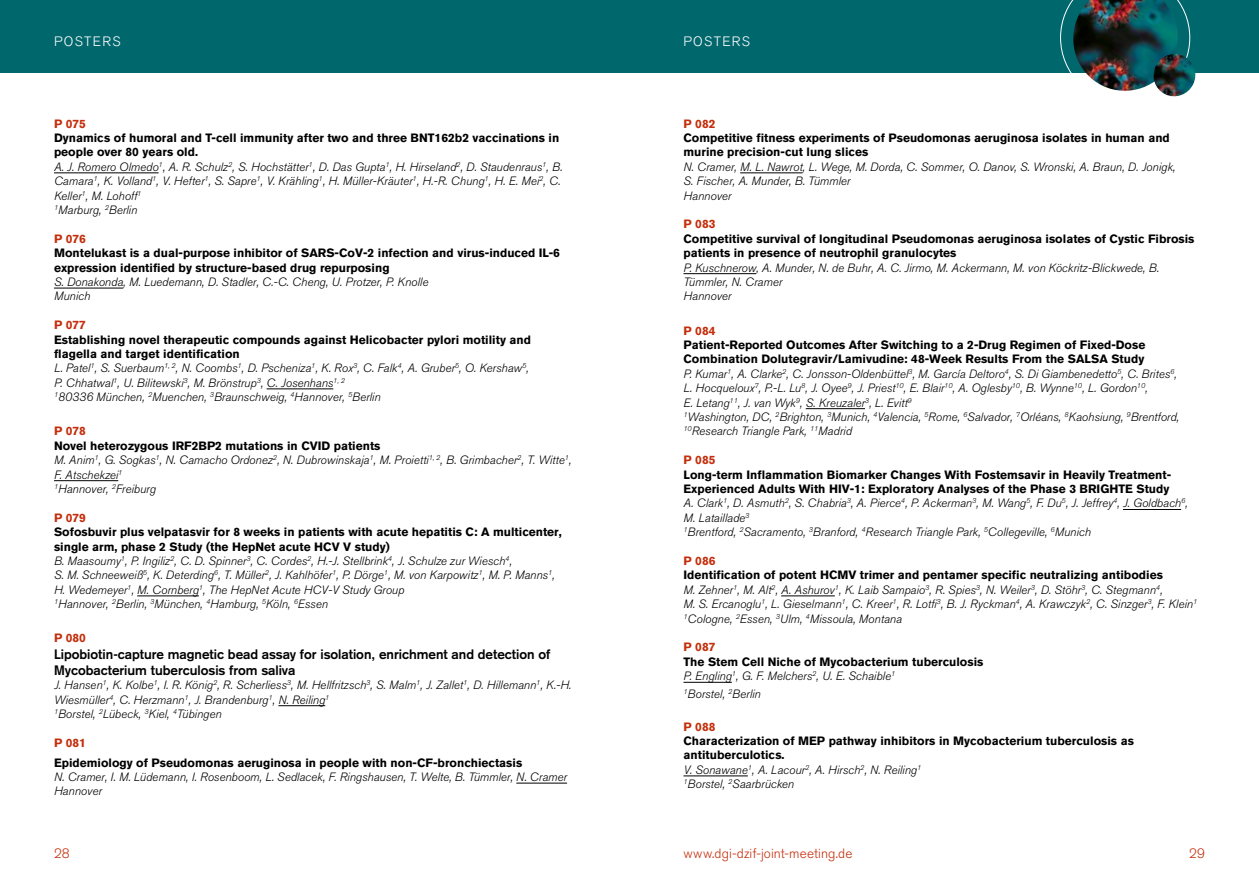
<style>
.page{position:relative;width:1259px;height:893px;background:#fff}
.page>*{position:absolute;margin:0;border:0;box-sizing:border-box;transform-origin:0 0}
.t1{font:700 13.5px/16.2px "Akzidenz Grotesk";color:#000}
.t2{font:300 13.5px "Akzidenz Grotesk BQ";letter-spacing:.005em;color:#c42e0c}
.t3{font:300 13.5px "Akzidenz Grotesk BQ";letter-spacing:.1em;color:#fff}
.t4{font:italic 300 12px/14.4px "Akzidenz Grotesk BQ";color:#000}
.t5{font:700 12px/14.4px "Akzidenz Grotesk BQ";color:#000}
.t6{font:700 12px "Akzidenz Grotesk BQ";color:#c42e0c}
.s1{font-weight:700;font-style:normal}
.s2{font-weight:300;font-style:italic}
</style>
<div class="page">
<div style="left:0;top:0;width:1259px;height:72px;background:#00676d"></div>
<svg style="left:1060px;top:10px;width:130px;height:63px"></svg>
<hr style="left:54px;top:172px;width:105px;height:1px;background:#000">
<hr style="left:54px;top:288px;width:69px;height:1px;background:#000">
<hr style="left:267px;top:388px;width:66px;height:1px;background:#000">
<hr style="left:54px;top:480px;width:64px;height:1px;background:#000">
<hr style="left:137px;top:595px;width:62px;height:1px;background:#000">
<hr style="left:278px;top:705px;width:47px;height:1px;background:#000">
<hr style="left:516px;top:783px;width:51px;height:1px;background:#000">
<hr style="left:740px;top:172px;width:62px;height:1px;background:#000">
<hr style="left:683px;top:273px;width:73px;height:1px;background:#000">
<hr style="left:805px;top:408px;width:60px;height:1px;background:#000">
<hr style="left:1123px;top:509px;width:58px;height:1px;background:#000">
<hr style="left:781px;top:595px;width:54px;height:1px;background:#000">
<hr style="left:683px;top:682px;width:49px;height:1px;background:#000">
<hr style="left:683px;top:775px;width:65px;height:1px;background:#000">
<img style="left:1066px;top:0;width:119px;height:91px">
<img style="left:1150px;top:54px;width:48px;height:43px">
<p class="t3" style="left:54px;top:33px;width:68px">POSTERS</p>
<p class="t3" style="left:683px;top:33px;width:68px">POSTERS</p>
<p class="t6" style="left:54px;top:116px;width:33px">P 075</p>
<p class="t4" style="left:54px;top:131px;width:510px"><span class="s1">Dynamics of humoral and T-cell immunity after two and three BNT162b2 vaccinations in people over 80 years old.<br></span>A. J. Romero Olmedo<sup>1</sup>, A. R. Schulz<sup>2</sup>, S. Hochstätter<sup>1</sup>, D. Das Gupta<sup>1</sup>, H. Hirseland<sup>2</sup>, D. Staudenraus<sup>1</sup>, B.<br>Camara<sup>1</sup>, K. Volland<sup>1</sup>, V. Hefter<sup>1</sup>, S. Sapre<sup>1</sup>, V. Krähling<sup>1</sup>, H. Müller-Kräuter<sup>1</sup>, H.-R. Chung<sup>1</sup>, H. E. Mei<sup>2</sup>, C.<br>Keller<sup>1</sup>, M. Lohoff<sup>1<br>1</sup>Marburg, <sup>2</sup>Berlin</p>
<p class="t6" style="left:54px;top:232px;width:33px">P 076</p>
<p class="t5" style="left:54px;top:246px;width:507px">Montelukast is a dual-purpose inhibitor of SARS-CoV-2 infection and virus-induced IL-6 expression identified by structure-based drug repurposing</p>
<p class="t4" style="left:54px;top:275px;width:376px">S. Donakonda, M. Luedemann, D. Stadler, C.-C. Cheng, U. Protzer, P. Knolle<br>Munich</p>
<p class="t6" style="left:54px;top:318px;width:33px">P 077</p>
<p class="t4" style="left:54px;top:332px;width:478px"><span class="s1">Establishing novel therapeutic compounds against Helicobacter pylori motility and flagella and target identification<br></span>L. Patel<sup>1</sup>, S. Suerbaum<sup>1,</sup> <sup>2</sup>, N. Coombs<sup>1</sup>, D. Pscheniza<sup>1</sup>, K. Rox<sup>3</sup>, C. Falk<sup>4</sup>, A. Gruber<sup>5</sup>, O. Kershaw<sup>5</sup>, P. Chhatwal<sup>1</sup>, U. Bilitewski<sup>3</sup>, M. Brönstrup<sup>3</sup>, C. Josenhans<sup>1,</sup> <sup>2<br>1</sup>80336 München, <sup>2</sup>Muenchen, <sup>3</sup>Braunschweig, <sup>4</sup>Hannover, <sup>5</sup>Berlin</p>
<p class="t6" style="left:54px;top:424px;width:33px">P 078</p>
<p class="t4" style="left:54px;top:439px;width:519px"><span class="s1">Novel heterozygous IRF2BP2 mutations in CVID patients<br></span>M. Anim<sup>1</sup>, G. Sogkas<sup>1</sup>, N. Camacho Ordonez<sup>2</sup>, N. Dubrowinskaja<sup>1</sup>, M. Proietti<sup>1,</sup> <sup>2</sup>, B. Grimbacher<sup>2</sup>, T. Witte<sup>1</sup>, F. Atschekzei<sup>1<br>1</sup>Hannover, <sup>2</sup>Freiburg</p>
<p class="t6" style="left:54px;top:511px;width:33px">P 079</p>
<p class="t4" style="left:54px;top:525px;width:509px"><span class="s1">Sofosbuvir plus velpatasvir for 8 weeks in patients with acute hepatitis C: A multicenter, single arm, phase 2 Study (the HepNet acute HCV V study)<br></span>B. Maasoumy<sup>1</sup>, P. Ingiliz<sup>2</sup>, C. D. Spinner<sup>3</sup>, C. Cordes<sup>2</sup>, H.-J. Stellbrink<sup>4</sup>, J. Schulze zur Wiesch<sup>4</sup>,<br>S. M. Schneeweiß<sup>5</sup>, K. Deterding<sup>6</sup>, T. Müller<sup>2</sup>, J. Kahlhöfer<sup>1</sup>, P. Dörge<sup>1</sup>, M. von Karpowitz<sup>1</sup>, M. P. Manns<sup>1</sup>, H. Wedemeyer<sup>1</sup>, M. Cornberg<sup>1</sup>, The HepNet Acute HCV-V Study Group<br><sup>1</sup>Hannover, <sup>2</sup>Berlin, <sup>3</sup>München, <sup>4</sup>Hamburg, <sup>5</sup>Köln, <sup>6</sup>Essen</p>
<p class="t6" style="left:54px;top:631px;width:33px">P 080</p>
<p class="t1" style="left:54px;top:646px;width:498px">Lipobiotin-capture magnetic bead assay for isolation, enrichment and detection of<br>Mycobacterium tuberculosis from saliva</p>
<p class="t4" style="left:54px;top:678px;width:519px">J. Hansen<sup>1</sup>, K. Kolbe<sup>1</sup>, I. R. König<sup>2</sup>, R. Scherliess<sup>3</sup>, M. Hellfritzsch<sup>3</sup>, S. Malm<sup>1</sup>, J. Zallet<sup>1</sup>, D. Hillemann<sup>1</sup>, K.-H.<br>Wiesmüller<sup>4</sup>, C. Herzmann<sup>1</sup>, J. Brandenburg<sup>1</sup>, N. Reiling<sup>1<br>1</sup>Borstel, <sup>2</sup>Lübeck, <sup>3</sup>Kiel, <sup>4</sup>Tübingen</p>
<p class="t6" style="left:54px;top:736px;width:33px">P 081</p>
<p class="t5" style="left:54px;top:755px;width:470px">Epidemiology of Pseudomonas aeruginosa in people with non-CF-bronchiectasis</p>
<p class="t4" style="left:54px;top:770px;width:514px">N. Cramer, I. M. Lüdemann, I. Rosenboom, L. Sedlacek, F. Ringshausen, T. Welte, B. Tümmler, N. Cramer<br>Hannover</p>
<p class="t6" style="left:683px;top:116px;width:33px">P 082</p>
<p class="t5" style="left:683px;top:131px;width:488px">Competitive fitness experiments of Pseudomonas aeruginosa isolates in human and murine precision-cut lung slices</p>
<p class="t4" style="left:683px;top:160px;width:493px">N. Cramer, M. L. Nawrot, L. Wege, M. Dorda, C. Sommer, O. Danov, S. Wronski, A. Braun, D. Jonigk,<br>S. Fischer, A. Munder, B. Tümmler<br>Hannover</p>
<p class="t6" style="left:683px;top:217px;width:33px">P 083</p>
<p class="t5" style="left:683px;top:231px;width:512px">Competitive survival of longitudinal Pseudomonas aeruginosa isolates of Cystic Fibrosis patients in presence of neutrophil granulocytes</p>
<p class="t4" style="left:683px;top:260px;width:477px">P. Kuschnerow, A. Munder, N. de Buhr, A. C. Jirmo, M. Ackermann, M. von Köckritz-Blickwede, B.<br>Tümmler, N. Cramer<br>Hannover</p>
<p class="t6" style="left:683px;top:323px;width:33px">P 084</p>
<p class="t4" style="left:683px;top:338px;width:497px"><span class="s1">Patient-Reported Outcomes After Switching to a 2-Drug Regimen of Fixed-Dose Combination Dolutegravir/Lamivudine: 48-Week Results From the SALSA Study<br></span>P. Kumar<sup>1</sup>, A. Clarke<sup>2</sup>, C. Jonsson-Oldenbüttel<sup>3</sup>, M. García Deltoro<sup>4</sup>, S. Di Giambenedetto<sup>5</sup>, C. Brites<sup>6</sup>, L. Hocqueloux<sup>7</sup>, P.-L. Lu<sup>8</sup>, J. Oyee<sup>9</sup>, J. Priest<sup>10</sup>, E. Blair<sup>10</sup>, A. Oglesby<sup>10</sup>, B. Wynne<sup>10</sup>, L. Gordon<sup>10</sup>,<br>E. Letang<sup>11</sup>, J. van Wyk<sup>9</sup>, S. Kreuzaler<sup>3</sup>, L. Evitt<sup>9<br>1</sup>Washington, DC, <sup>2</sup>Brighton, <sup>3</sup>Munich, <sup>4</sup>Valencia, <sup>5</sup>Rome, <sup>6</sup>Salvador, <sup>7</sup>Orléans, <sup>8</sup>Kaohsiung, <sup>9</sup>Brentford, <sup>10</sup>Research Triangle Park, <sup>11</sup>Madrid</p>
<p class="t6" style="left:683px;top:453px;width:33px">P 085</p>
<p class="t4" style="left:683px;top:467px;width:506px"><span class="s1">Long-term Inflammation Biomarker Changes With Fostemsavir in Heavily Treatment-Experienced Adults With HIV-1: Exploratory Analyses of the Phase 3 BRIGHTE Study<br></span>A. Clark<sup>1</sup>, D. Asmuth<sup>2</sup>, S. Chabria<sup>3</sup>, A. Pierce<sup>4</sup>, P. Ackerman<sup>3</sup>, M. Wang<sup>5</sup>, F. Du<sup>5</sup>, J. Jeffrey<sup>4</sup>, J. Goldbach<sup>6</sup>, M. Lataillade<sup>3<br>1</sup>Brentford, <sup>2</sup>Sacramento, <sup>3</sup>Branford, <sup>4</sup>Research Triangle Park, <sup>5</sup>Collegeville, <sup>6</sup>Munich</p>
<p class="t6" style="left:683px;top:554px;width:33px">P 086</p>
<p class="t4" style="left:683px;top:568px;width:515px"><span class="s1">Identification of potent HCMV trimer and pentamer specific neutralizing antibodies<br></span>M. Zehner<sup>1</sup>, M. Alt<sup>2</sup>, A. Ashurov<sup>1</sup>, K. Laib Sampaio<sup>3</sup>, R. Spies<sup>3</sup>, N. Weiler<sup>3</sup>, D. Stöhr<sup>3</sup>, C. Stegmann<sup>4</sup>,<br>M. S. Ercanoglu<sup>1</sup>, L. Gieselmann<sup>1</sup>, C. Kreer<sup>1</sup>, R. Lotfi<sup>3</sup>, B. J. Ryckman<sup>4</sup>, A. Krawczyk<sup>2</sup>, C. Sinzger<sup>3</sup>, F. Klein<sup>1<br>1</sup>Cologne, <sup>2</sup>Essen, <sup>3</sup>Ulm, <sup>4</sup>Missoula, Montana</p>
<p class="t6" style="left:683px;top:640px;width:33px">P 087</p>
<p class="t5" style="left:683px;top:654px;width:301px">The Stem Cell Niche of Mycobacterium tuberculosis<br><span class="s2">P. Engling</span><sup>1</sup><span class="s2">, G. F. Melchers</span><sup>2</sup><span class="s2">, U. E. Schaible</span><sup>1</sup></p>
<p class="t4" style="left:683px;top:687px;width:79px"><sup>1</sup>Borstel, <sup>2</sup>Berlin</p>
<p class="t6" style="left:683px;top:719px;width:33px">P 088</p>
<p class="t5" style="left:683px;top:734px;width:452px">Characterization of MEP pathway inhibitors in Mycobacterium tuberculosis as antituberculotics.<br><span class="s2">V. Sonawane</span><sup>1</sup><span class="s2">, A. Lacour</span><sup>2</sup><span class="s2">, A. Hirsch</span><sup>2</sup><span class="s2">, N. Reiling</span><sup>1<br>1</sup><span class="s2">Borstel,</span> <sup>2</sup><span class="s2">Saarbrücken</span></p>
<p class="t2" style="left:54px;top:846px;width:17px">28</p>
<p class="t2" style="left:683px;top:846px;width:170px">www.dgi-dzif-joint-meeting.de</p>
<p class="t2" style="left:1189px;top:846px;width:17px">29</p>
</div>
